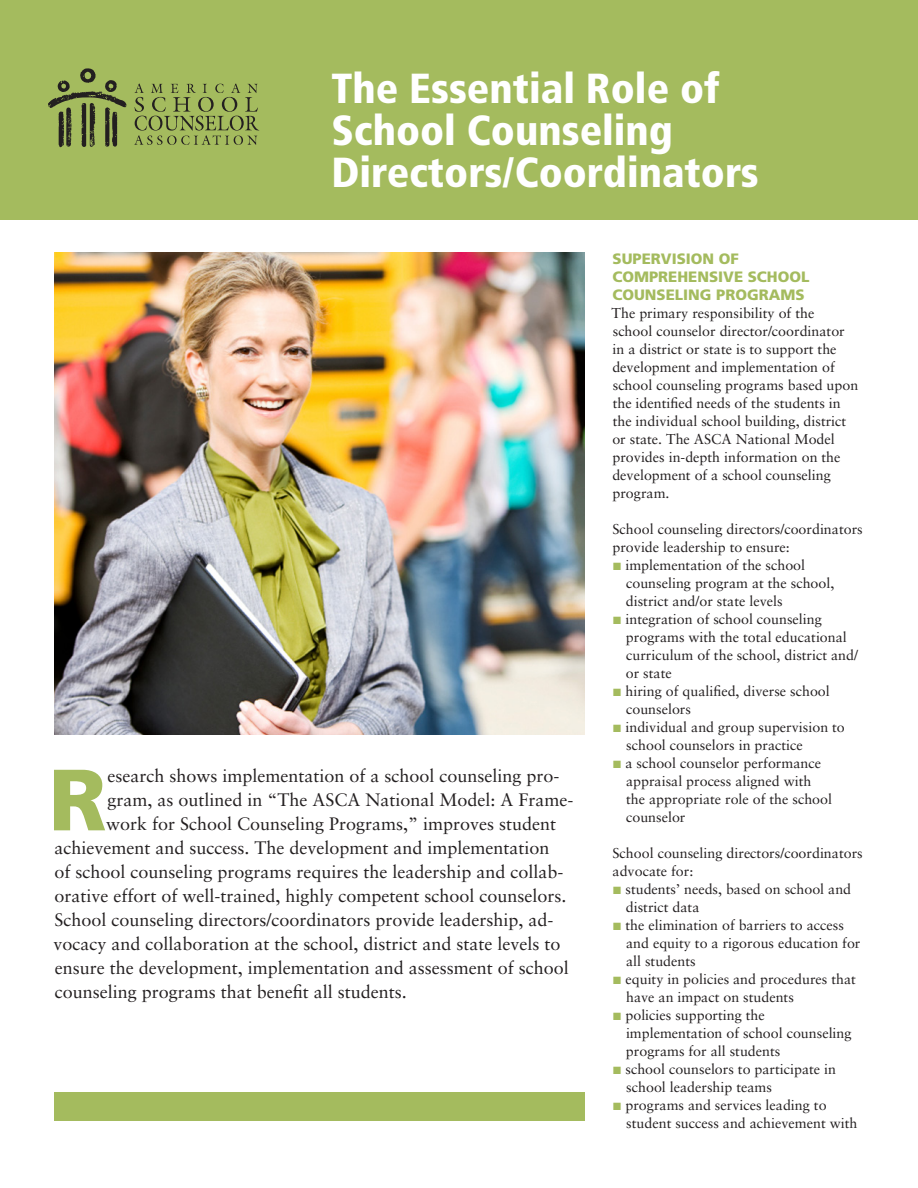
<style>
.page{position:relative;width:918px;height:1188px;background:#fff}
.page>*{position:absolute;margin:0;border:0;box-sizing:border-box;transform-origin:0 0}
.Intro_Text{font:900 86.7px "Frutiger";color:#a4bb5e}
.t1{font:900 condensed 42px/42px "Frutiger";color:#fff}
.Intro_Text-2{font:18px "Sabon";color:#231f20}
.Subhead{font:900 15px/18px "Frutiger";color:#a4bb5e}
.Body_Bullet{font:14.25px/18px "Sabon";color:#231f20}
.Body{font:14.25px/18px "Sabon";color:#231f20}
.s1{color:#a4bb5e}
</style>
<div class="page">
<div style="left:0;top:0;width:918px;height:220px;background:#a4bb5e"></div>
<svg style="left:134px;top:83px;width:125px;height:62px"></svg>
<svg style="left:48px;top:68px;width:79px;height:79px"></svg>
<img style="left:54px;top:252px;width:531px;height:482px">
<div style="left:54px;top:1093px;width:531px;height:28px;background:#a4bb5e"></div>
<p class="t1" style="left:332px;top:67px;width:429px">The Essential Role of<br>School Counseling<br>Directors/Coordinators</p>
<p class="Intro_Text" style="left:49px;top:748px;width:59px">R</p>
<p class="Intro_Text-2" style="left:107px;top:765px;width:454px">esearch shows implementation of a school counseling pro-</p>
<p class="Intro_Text-2" style="left:107px;top:789px;width:467px">gram, as outlined in “The ASCA National Model: A Frame-</p>
<p class="Intro_Text-2" style="left:106px;top:813px;width:452px">work for School Counseling Programs,” improves student</p>
<p class="Intro_Text-2" style="left:55px;top:837px;width:496px">achievement and success. The development and implementation</p>
<p class="Intro_Text-2" style="left:54px;top:861px;width:511px">of school counseling programs requires the leadership and collab-</p>
<p class="Intro_Text-2" style="left:54px;top:885px;width:514px">orative effort of well-trained, highly competent school counselors.</p>
<p class="Intro_Text-2" style="left:54px;top:909px;width:501px">School counseling directors/coordinators provide leadership, ad-</p>
<p class="Intro_Text-2" style="left:54px;top:933px;width:509px">vocacy and collaboration at the school, district and state levels to</p>
<p class="Intro_Text-2" style="left:55px;top:957px;width:515px">ensure the development, implementation and assessment of school</p>
<p class="Intro_Text-2" style="left:55px;top:981px;width:354px">counseling programs that benefit all students.</p>
<p class="Subhead" style="left:612px;top:250px;width:199px">SUPERVISION OF<br>COMPREHENSIVE SCHOOL<br>COUNSELING PROGRAMS</p>
<p class="Body" style="left:612px;top:304px;width:248px">The primary responsibility of the<br>school counselor director/coordinator in a district or state is to support the development and implementation of school counseling programs based upon the identified needs of the students in the individual school building, district or state. The ASCA National Model provides in-depth information on the development of a school counseling program.</p>
<p class="Body" style="left:612px;top:520px;width:252px">School counseling directors/coordinators provide leadership to ensure:</p>
<p class="Body_Bullet" style="left:626px;top:556px;width:210px;text-indent:-13px"><span class="s1">■</span> implementation of the school counseling program at the school, district and/or state levels</p>
<p class="Body_Bullet" style="left:626px;top:610px;width:234px;text-indent:-13px"><span class="s1">■</span> integration of school counseling programs with the total educational curriculum of the school, district and/ or state</p>
<p class="Body_Bullet" style="left:626px;top:682px;width:205px;text-indent:-13px"><span class="s1">■</span> hiring of qualified, diverse school counselors</p>
<p class="Body_Bullet" style="left:626px;top:718px;width:220px;text-indent:-13px"><span class="s1">■</span> individual and group supervision to school counselors in practice</p>
<p class="Body_Bullet" style="left:626px;top:754px;width:208px;text-indent:-13px"><span class="s1">■</span> a school counselor performance appraisal process aligned with the appropriate role of the school counselor</p>
<p class="Body" style="left:613px;top:844px;width:252px">School counseling directors/coordinators advocate for:</p>
<p class="Body_Bullet" style="left:626px;top:880px;width:227px;text-indent:-13px"><span class="s1">■</span> students’ needs, based on school and district data</p>
<p class="Body_Bullet" style="left:626px;top:916px;width:236px;text-indent:-13px"><span class="s1">■</span> the elimination of barriers to access and equity to a rigorous education for all students</p>
<p class="Body_Bullet" style="left:626px;top:970px;width:231px;text-indent:-13px"><span class="s1">■</span> equity in policies and procedures that have an impact on students</p>
<p class="Body_Bullet" style="left:626px;top:1006px;width:227px;text-indent:-13px"><span class="s1">■</span> policies supporting the implementation of school counseling programs for all students</p>
<p class="Body_Bullet" style="left:626px;top:1060px;width:211px;text-indent:-13px"><span class="s1">■</span> school counselors to participate in school leadership teams</p>
<p class="Body_Bullet" style="left:626px;top:1096px;width:233px;text-indent:-13px"><span class="s1">■</span> programs and services leading to student success and achievement with</p>
</div>
